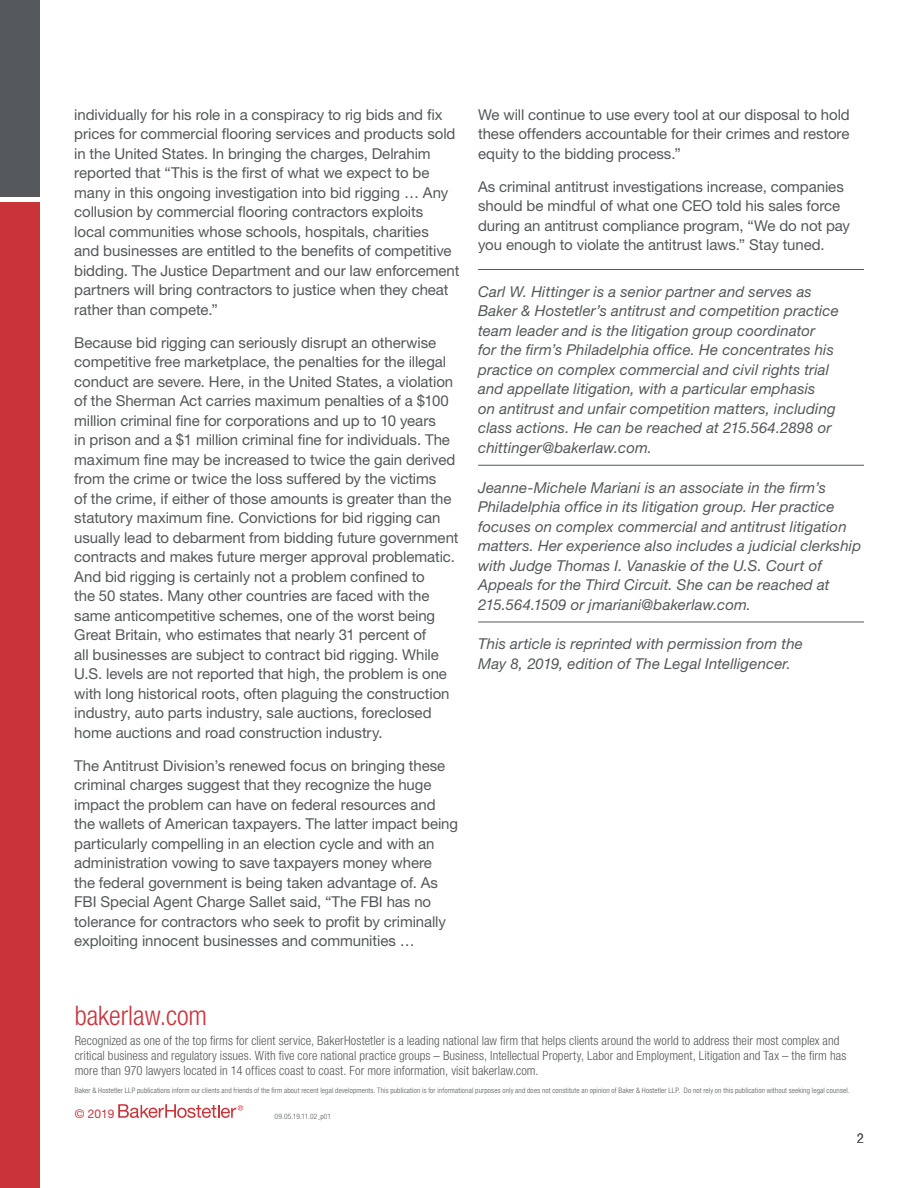
<style>
.page{position:relative;width:918px;height:1188px;background:#fff}
.page>*{position:absolute;margin:0;border:0;box-sizing:border-box;transform-origin:0 0}
.t1{font:300 condensed 27px "Helvetica Neue LT Std";color:#cb333b}
.Body{font:15px/19.5px "Helvetica Neue LT Std";letter-spacing:-.005em;color:#54585a}
.Final_info_paragraph{font:italic 15px/19.5px "Helvetica Neue LT Std";letter-spacing:.01em;color:#54585a}
.t2{font:300 condensed 13.5px "Helvetica Neue LT Std";color:#54585a}
.t3{font:300 condensed 12.75px/15px "Helvetica Neue LT Std";letter-spacing:.005em;color:#54585a}
.t4{font:12px "Helvetica Neue LT Std";color:#cb333b}
.t5{font:300 condensed 7.5px "Helvetica Neue LT Std";letter-spacing:.015em;color:#54585a}
</style>
<div class="page">
<div style="left:0;top:0;width:40px;height:197px;background:#54585a"></div>
<div style="left:0;top:202px;width:40px;height:986px;background:#cb333b"></div>
<hr style="left:478px;top:269px;width:386px;height:1px;background:#54585a">
<hr style="left:478px;top:465px;width:386px;height:1px;background:#54585a">
<hr style="left:478px;top:622px;width:386px;height:1px;background:#54585a">
<svg style="left:118px;top:1104px;width:125px;height:14px"></svg>
<p class="Body" style="left:74px;top:105px;width:387px">individually for his role in a conspiracy to rig bids and fix prices for commercial flooring services and products sold in the United States. In bringing the charges, Delrahim reported that “This is the first of what we expect to be many in this ongoing investigation into bid rigging … Any collusion by commercial flooring contractors exploits<br>local communities whose schools, hospitals, charities<br>and businesses are entitled to the benefits of competitive bidding. The Justice Department and our law enforcement partners will bring contractors to justice when they cheat rather than compete.”</p>
<p class="Body" style="left:74px;top:333px;width:386px">Because bid rigging can seriously disrupt an otherwise competitive free marketplace, the penalties for the illegal conduct are severe. Here, in the United States, a violation of the Sherman Act carries maximum penalties of a $100 million criminal fine for corporations and up to 10 years<br>in prison and a $1 million criminal fine for individuals. The maximum fine may be increased to twice the gain derived from the crime or twice the loss suffered by the victims<br>of the crime, if either of those amounts is greater than the statutory maximum fine. Convictions for bid rigging can usually lead to debarment from bidding future government contracts and makes future merger approval problematic.<br>And bid rigging is certainly not a problem confined to<br>the 50 states. Many other countries are faced with the same anticompetitive schemes, one of the worst being Great Britain, who estimates that nearly 31 percent of<br>all businesses are subject to contract bid rigging. While U.S. levels are not reported that high, the problem is one with long historical roots, often plaguing the construction industry, auto parts industry, sale auctions, foreclosed home auctions and road construction industry.</p>
<p class="Body" style="left:74px;top:756px;width:385px">The Antitrust Division’s renewed focus on bringing these criminal charges suggest that they recognize the huge impact the problem can have on federal resources and the wallets of American taxpayers. The latter impact being particularly compelling in an election cycle and with an administration vowing to save taxpayers money where<br>the federal government is being taken advantage of. As FBI Special Agent Charge Sallet said, “The FBI has no tolerance for contractors who seek to profit by criminally exploiting innocent businesses and communities …</p>
<p class="Body" style="left:478px;top:105px;width:373px;text-align:justify">We will continue to use every tool at our disposal to hold these offenders accountable for their crimes and restore equity to the bidding process.”</p>
<p class="Body" style="left:478px;top:177px;width:374px">As criminal antitrust investigations increase, companies should be mindful of what one CEO told his sales force during an antitrust compliance program, “We do not pay you enough to violate the antitrust laws.” Stay tuned.</p>
<p class="Final_info_paragraph" style="left:478px;top:282px;width:362px">Carl W. Hittinger is a senior partner and serves as Baker &amp; Hostetler’s antitrust and competition practice team leader and is the litigation group coordinator<br>for the firm’s Philadelphia office. He concentrates his practice on complex commercial and civil rights trial and appellate litigation, with a particular emphasis<br>on antitrust and unfair competition matters, including class actions. He can be reached at 215.564.2898 or chittinger@bakerlaw.com.</p>
<p class="Final_info_paragraph" style="left:478px;top:477px;width:385px">Jeanne-Michele Mariani is an associate in the firm’s Philadelphia office in its litigation group. Her practice focuses on complex commercial and antitrust litigation matters. Her experience also includes a judicial clerkship with Judge Thomas I. Vanaskie of the U.S. Court of Appeals for the Third Circuit. She can be reached at 215.564.1509 or jmariani@bakerlaw.com.</p>
<p class="Final_info_paragraph" style="left:478px;top:634px;width:326px">This article is reprinted with permission from the<br>May 8, 2019, edition of The Legal Intelligencer.</p>
<p class="t1" style="left:75px;top:1000px;width:134px">bakerlaw.com</p>
<p class="t3" style="left:75px;top:1033px;width:773px">Recognized as one of the top firms for client service, BakerHostetler is a leading national law firm that helps clients around the world to address their most complex and critical business and regulatory issues. With five core national practice groups – Business, Intellectual Property, Labor and Employment, Litigation and Tax – the firm has more than 970 lawyers located in 14 offices coast to coast. For more information, visit bakerlaw.com.</p>
<p class="t5" style="left:75px;top:1086px;width:776px">Baker &amp; Hostetler LLP publications inform our clients and friends of the firm about recent legal developments. This publication is for informational purposes only and does not constitute an opinion of Baker &amp; Hostetler LLP. Do not rely on this publication without seeking legal counsel.</p>
<p class="t4" style="left:75px;top:1107px;width:41px">© 2019</p>
<p class="t5" style="left:275px;top:1112px;width:44px">09.05.19.11.02</p>
<p class="t2" style="left:857px;top:1130px;width:8px">2</p>
</div>
